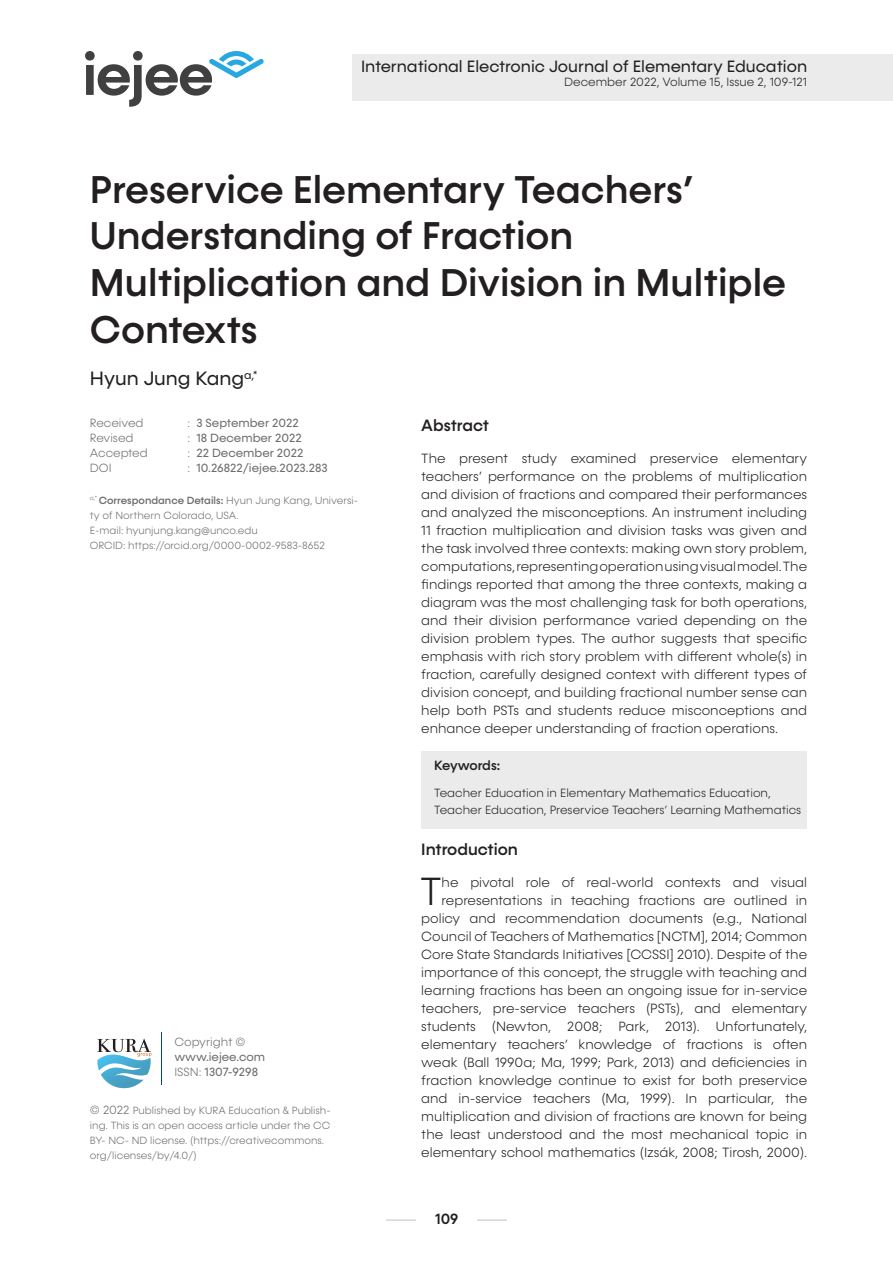
<style>
.page{position:relative;width:893px;height:1263px;background:#fff}
.page>*{position:absolute;margin:0;border:0;box-sizing:border-box;transform-origin:0 0}
.ilk_paragraf_metin{font:300 39.6px "Konnect";color:#231f20}
.t1{font:500 39px/46.8px "Konnect";color:#231f20}
.t2{font:19.5px "Konnect";color:#231f20}
.t3{font:16.5px "Konnect";color:#231f20}
.t4{font:500 16.5px "Konnect";color:#231f20}
.t5{font:500 15px "Konnect";color:#231f20}
.Metin{font:300 13.5px/18px "Konnect";color:#231f20;text-align:justify}
.ilk_paragraf_metin-2{font:300 13.5px/18px "Konnect";color:#231f20;text-align:right}
.t6{font:500 13.5px "Konnect";letter-spacing:-.025em;color:#231f20}
.anahtar_kelimeler{font:300 12px/16.5px "Konnect";color:#231f20}
.t7{font:12px/15px "Konnect";color:#6e6e70}
.t8{font:300 12px "Konnect";color:#6e6e70}
.t9{font:300 10.5px/15px "Konnect";color:#6e6e70}
.s1{font-weight:300}
.s2{font-weight:500}
.s3{font-size:12px}
</style>
<div class="page">
<svg style="left:85px;top:51px;width:179px;height:56px"></svg>
<div style="left:352px;top:55px;width:541px;height:46px;background:#ebebeb"></div>
<hr style="left:161px;top:1033px;width:1px;height:52px;background:#004b6c">
<svg style="left:97px;top:1039px;width:54px;height:49px"></svg>
<hr style="left:386px;top:1220px;width:30px;height:1px;background:#c2c2c2">
<hr style="left:477px;top:1220px;width:30px;height:1px;background:#c2c2c2">
<div style="left:421px;top:752px;width:386px;height:77px;background:#ebebeb"></div>
<p class="t3" style="left:361px;top:56px;width:448px">International Electronic Journal of Elementary Education</p>
<p class="anahtar_kelimeler" style="left:564px;top:74px;width:244px">December 2022, Volume 15, Issue 2, 109-121</p>
<p class="t1" style="left:90px;top:166px;width:698px">Preservice Elementary Teachers’<br>Understanding of Fraction<br>Multiplication and Division in Multiple<br>Contexts</p>
<p class="t2" style="left:90px;top:367px;width:169px">Hyun Jung Kang<sup>a,*</sup></p>
<p class="t4" style="left:421px;top:415px;width:69px">Abstract</p>
<p class="t8" style="left:90px;top:416px;width:55px">Received</p>
<p class="t7" style="left:187px;top:415px;width:113px"><span class="s1">:</span> 3 September 2022</p>
<p class="t8" style="left:90px;top:431px;width:45px">Revised</p>
<p class="t7" style="left:187px;top:430px;width:116px"><span class="s1">:</span> 18 December 2022</p>
<p class="t8" style="left:90px;top:446px;width:59px">Accepted</p>
<p class="t7" style="left:187px;top:445px;width:118px"><span class="s1">:</span> 22 December 2022</p>
<p class="t8" style="left:90px;top:461px;width:23px">DOI</p>
<p class="t7" style="left:187px;top:460px;width:142px"><span class="s1">:</span> 10.26822/iejee.2023.283</p>
<p class="t9" style="left:90px;top:493px;width:270px"><sup>a,*</sup> <span class="s2">Correspondance Details:</span> Hyun Jung Kang, Universi&shy;ty of Northern Colorado, USA.</p>
<p class="t9" style="left:90px;top:523px;width:169px">E-mail: hyunjung.kang@unco.edu</p>
<p class="t9" style="left:90px;top:538px;width:237px">ORCID: https://orcid.org/0000-0002-9583-8652</p>
<p class="Metin" style="left:421px;top:450px;width:387px">The present study examined preservice elementary teachers’ performance on the problems of multiplication and division of fractions and compared their performances and analyzed the misconceptions. An instrument including 11 fraction multiplication and division tasks was given and the task involved three contexts: making own story problem, computations, representing operation using visual model. The findings reported that among the three contexts, making a diagram was the most challenging task for both operations, and their division performance varied depending on the division problem types. The author suggests that specific emphasis with rich story problem with different whole(s) in fraction, carefully designed context with different types of division concept, and building fractional number sense can help both PSTs and students reduce misconceptions and enhance deeper understanding of fraction operations.</p>
<p class="t6" style="left:434px;top:758px;width:67px">Keywords:</p>
<p class="anahtar_kelimeler" style="left:434px;top:785px;width:368px">Teacher Education in Elementary Mathematics Education,<br>Teacher Education, Preservice Teachers’ Learning Mathematics</p>
<p class="t8" style="left:174px;top:1035px;width:73px">Copyright ©</p>
<p class="t7" style="left:174px;top:1050px;width:92px">www.iejee.com<br><span class="s1">ISSN:</span> 1307-9298</p>
<p class="t9" style="left:90px;top:1103px;width:242px"><span class="s3">© 2022</span> Published by KURA Education &amp; Publish&shy;ing. This is an open access article under the CC BY- NC- ND license. (https://creativecommons. org/licenses/by/4.0/)</p>
<p class="t4" style="left:421px;top:840px;width:98px">Introduction</p>
<p class="ilk_paragraf_metin-2" style="left:421px;top:874px;width:387px">he pivotal role of real-world contexts and visual representations in teaching fractions are outlined in policy and recommendation documents (e.g., National Council of Teachers of Mathematics [NCTM], 2014; Common Core State Standards Initiatives [CCSSI] 2010). Despite of the importance of this concept, the struggle with teaching and learning fractions has been an ongoing issue for in-service teachers, pre-service teachers (PSTs), and elementary students (Newton, 2008; Park, 2013). Unfortunately, elementary teachers’ knowledge of fractions is often weak (Ball 1990a; Ma, 1999; Park, 2013) and deficiencies in fraction knowledge continue to exist for both preservice and in-service teachers (Ma, 1999). In particular, the multiplication and division of fractions are known for being the least understood and the most mechanical topic in elementary school mathematics (Izsák, 2008; Tirosh, 2000).</p>
<p class="ilk_paragraf_metin" style="left:420px;top:869px;width:23px">T</p>
<p class="t5" style="left:435px;top:1210px;width:25px">109</p>
</div>
